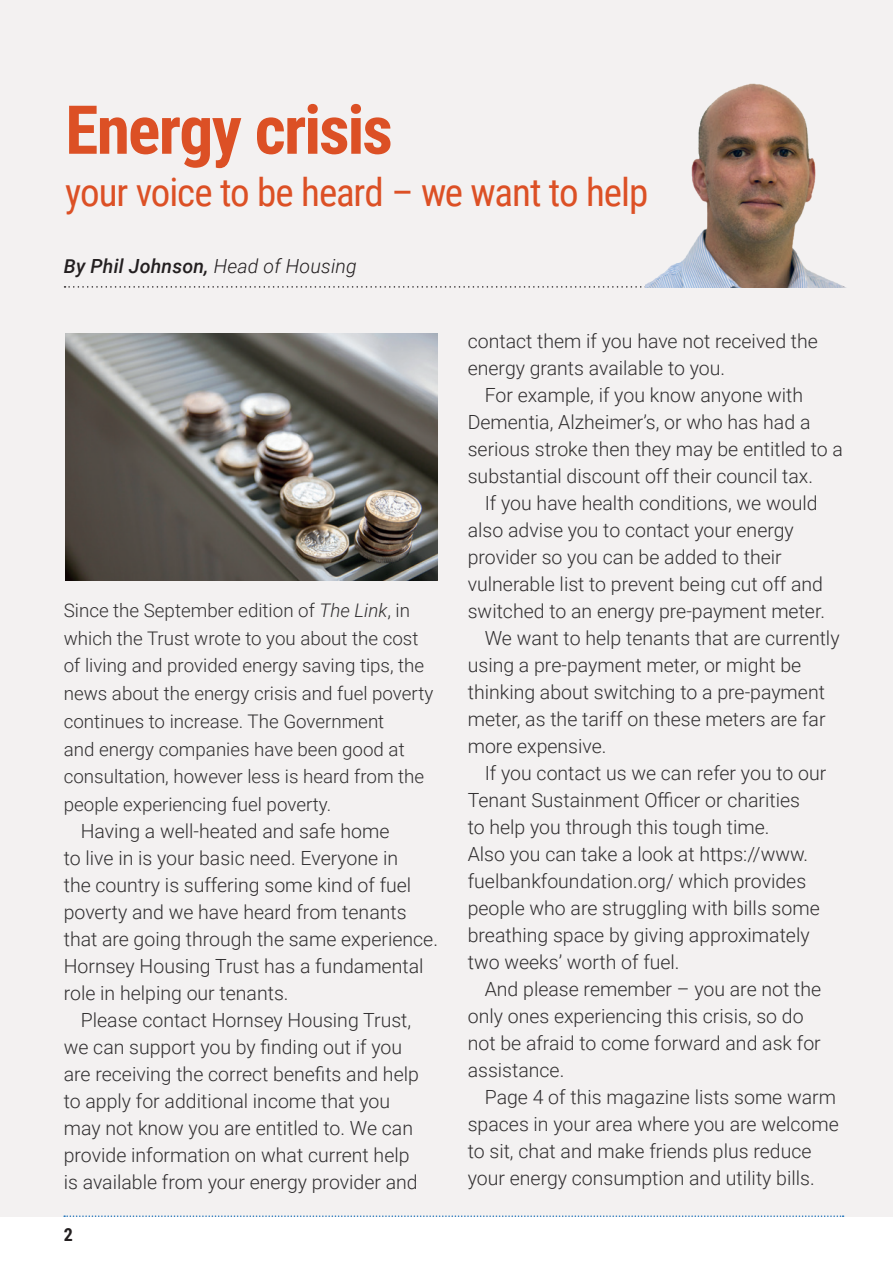
<style>
.page{position:relative;width:893px;height:1263px;background:#fff}
.page>*{position:absolute;margin:0;border:0;box-sizing:border-box;transform-origin:0 0}
._03_Header_42pt{font:700 67.5px "Roboto Condensed";letter-spacing:-.03em;color:#dc5025}
._03_Header_42pt-2{font:39px "Roboto Condensed";letter-spacing:-.025em;color:#dc5025}
._01_body_copy{font:300 19.5px/27px "Roboto";color:#312f30}
.t1{font:italic 500 19.5px "Roboto";letter-spacing:.01em;color:#231f20}
._01b_body_fullout{font:300 18.75px/27.8px "Roboto";color:#312f30}
.t2{font:700 18px "Roboto Condensed";color:#231f20}
.s1{font-weight:300}
.s2{font-style:italic}
</style>
<div class="page">
<div style="left:0;top:0;width:893px;height:1216px;background:#f3f1f1"></div>
<svg style="left:65px;top:286px;width:779px;height:2px"></svg>
<img style="left:645px;top:83px;width:200px;height:204px">
<img style="left:65px;top:333px;width:373px;height:247px">
<hr style="left:892px;top:0;width:1px;height:1216px;background:#fef3e6">
<svg style="left:64px;top:1215px;width:780px;height:2px"></svg>
<p class="_03_Header_42pt" style="left:65px;top:82px;width:329px">Energy crisis</p>
<p class="_03_Header_42pt-2" style="left:65px;top:165px;width:584px">your voice to be heard – we want to help</p>
<p class="t1" style="left:64px;top:253px;width:295px">By Phil Johnson, <span class="s1">Head of Housing</span></p>
<p class="_01b_body_fullout" style="left:64px;top:596px;width:371px">Since the September edition of <span class="s2">The Link</span>, in which the Trust wrote to you about the cost of living and provided energy saving tips, the news about the energy crisis and fuel poverty continues to increase. The Government<br>and energy companies have been good at consultation, however less is heard from the people experiencing fuel poverty.</p>
<p class="_01_body_copy" style="left:64px;top:817px;width:376px;text-indent:17px">Having a well-heated and safe home<br>to live in is your basic need. Everyone in<br>the country is suffering some kind of fuel poverty and we have heard from tenants that are going through the same experience.<br>Hornsey Housing Trust has a fundamental role in helping our tenants.</p>
<p class="_01_body_copy" style="left:64px;top:1006px;width:357px;text-indent:17px">Please contact Hornsey Housing Trust, we can support you by finding out if you are receiving the correct benefits and help to apply for additional income that you may not know you are entitled to. We can provide information on what current help is available from your energy provider and</p>
<p class="t2" style="left:64px;top:1221px;width:11px">2</p>
<p class="_01_body_copy" style="left:468px;top:327px;width:352px">contact them if you have not received the energy grants available to you.</p>
<p class="_01_body_copy" style="left:468px;top:381px;width:377px;text-indent:17px">For example, if you know anyone with Dementia, Alzheimer’s, or who has had a serious stroke then they may be entitled to a substantial discount off their council tax.</p>
<p class="_01_body_copy" style="left:468px;top:489px;width:359px;text-indent:17px">If you have health conditions, we would also advise you to contact your energy provider so you can be added to their vulnerable list to prevent being cut off and switched to an energy pre-payment meter.</p>
<p class="_01_body_copy" style="left:468px;top:624px;width:373px;text-indent:17px">We want to help tenants that are currently using a pre-payment meter, or might be thinking about switching to a pre-payment meter, as the tariff on these meters are far more expensive.</p>
<p class="_01_body_copy" style="left:468px;top:759px;width:360px;text-indent:17px">If you contact us we can refer you to our Tenant Sustainment Officer or charities<br>to help you through this tough time.<br>Also you can take a look at https://www. fuelbankfoundation.org/ which provides people who are struggling with bills some breathing space by giving approximately two weeks’ worth of fuel.</p>
<p class="_01_body_copy" style="left:468px;top:975px;width:355px;text-indent:17px">And please remember – you are not the only ones experiencing this crisis, so do not be afraid to come forward and ask for assistance.</p>
<p class="_01_body_copy" style="left:468px;top:1083px;width:373px;text-indent:17px">Page 4 of this magazine lists some warm spaces in your area where you are welcome to sit, chat and make friends plus reduce your energy consumption and utility bills.</p>
</div>
